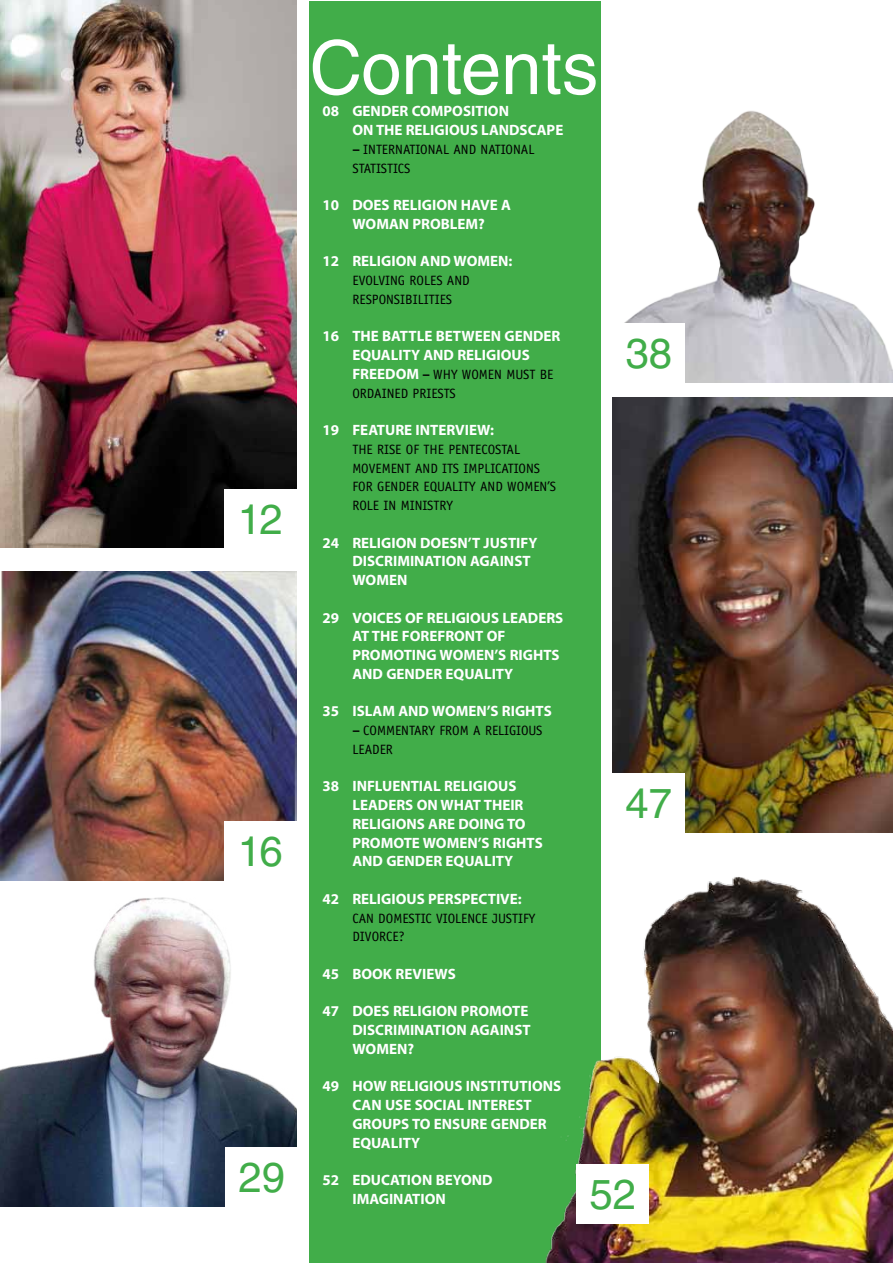
<style>
.page{position:relative;width:893px;height:1263px;background:#fff}
.page>*{position:absolute;margin:0;border:0;box-sizing:border-box;transform-origin:0 0}
.t1{font:74.4px "Helvetica LT Std";color:#fff}
.t2{font:42px "Helvetica LT Std";color:#41ad49}
.t3{font:700 15px/18.8px "Myriad Pro";color:#fff}
.t4{font:13.5px/18.8px "Officina Sans Std";color:#000}
.s1{font-family:"Myriad Pro";font-weight:700;font-size:15px}
</style>
<div class="page">
<div style="left:310px;top:2px;width:291px;height:1261px;background:#41ad49"></div>
<img style="left:0;top:0;width:1px;height:1207px">
<img style="left:1px;top:1px;width:295px;height:546px">
<img style="left:1px;top:571px;width:295px;height:309px">
<img style="left:1px;top:897px;width:295px;height:309px">
<img style="left:624px;top:111px;width:269px;height:271px">
<img style="left:613px;top:398px;width:280px;height:435px">
<img style="left:545px;top:876px;width:348px;height:387px">
<div style="left:224px;top:489px;width:72px;height:59px;background:#fff"></div>
<div style="left:613px;top:323px;width:72px;height:59px;background:#fff"></div>
<div style="left:613px;top:774px;width:72px;height:59px;background:#fff"></div>
<div style="left:577px;top:1164px;width:72px;height:59px;background:#fff"></div>
<div style="left:224px;top:821px;width:72px;height:59px;background:#fff"></div>
<div style="left:226px;top:1147px;width:72px;height:59px;background:#fff"></div>
<h2 class="t2" style="left:238px;top:495px;width:47px">12</h2>
<h2 class="t2" style="left:238px;top:827px;width:47px">16</h2>
<h2 class="t2" style="left:238px;top:1152px;width:48px">29</h2>
<h1 class="t1" style="left:310px;top:25px;width:290px">Contents</h1>
<p class="t3" style="left:322px;top:101px;width:28px">08 GENDE</p>
<p class="t3" style="left:399px;top:101px;width:62px">R COM POSITION</p>
<p class="t3" style="left:352px;top:120px;width:34px">ON THE</p>
<p class="t3" style="left:406px;top:120px;width:18px">RELIGIO</p>
<p class="t3" style="left:460px;top:120px;width:50px">US LANDS</p>
<p class="t3" style="left:528px;top:120px;width:36px">CAPE</p>
<p class="t4" style="left:352px;top:140px;width:183px"><span class="s1">–</span> INTERNATIONAL AND NATIONAL<br>STATISTICS</p>
<p class="t3" style="left:322px;top:195px;width:28px">10 DOES</p>
<p class="t3" style="left:393px;top:195px;width:18px">RELIGION</p>
<p class="t3" style="left:461px;top:195px;width:52px">HAVE A</p>
<p class="t3" style="left:352px;top:214px;width:108px">WOMAN PROBLEM</p>
<p class="t3" style="left:478px;top:214px;width:8px">?</p>
<p class="t3" style="left:322px;top:251px;width:48px">12 RELIGION</p>
<p class="t3" style="left:420px;top:251px;width:58px">AND WOMEN</p>
<p class="t3" style="left:509px;top:251px;width:5px">:</p>
<p class="t4" style="left:352px;top:271px;width:119px">EVOLVING ROLES AND<br>RESPONSIBILITIES</p>
<p class="t3" style="left:322px;top:326px;width:40px">16 THE</p>
<p class="t3" style="left:382px;top:326px;width:27px">BATTLE</p>
<p class="t3" style="left:436px;top:326px;width:49px">BETWEEN</p>
<p class="t3" style="left:504px;top:326px;width:11px">GENDE</p>
<p class="t3" style="left:551px;top:326px;width:10px">R</p>
<p class="t3" style="left:352px;top:345px;width:123px">EQUALITY AND RELIGIO</p>
<p class="t3" style="left:511px;top:345px;width:19px">US</p>
<p class="t3" style="left:352px;top:364px;width:28px">FREEDOM</p>
<p class="t4" style="left:352px;top:365px;width:203px;text-indent:70px"><span class="s1">–</span> WHY WOMEN MUST BE<br>ORDAINED PRIESTS</p>
<p class="t3" style="left:322px;top:420px;width:102px">19 FEATURE INTE</p>
<p class="t3" style="left:446px;top:420px;width:49px">RVIEW:</p>
<p class="t4" style="left:352px;top:440px;width:205px">THE RISE OF THE PENTECOSTAL<br>MOVEMENT AND ITS IMPLICATIONS<br>FOR GENDER EQUALITY AND WOMEN’S<br>ROLE IN MINISTRY</p>
<p class="t3" style="left:322px;top:533px;width:48px">24 RELIGION</p>
<p class="t3" style="left:420px;top:533px;width:11px">DOESN</p>
<p class="t3" style="left:468px;top:533px;width:71px">’T JUSTIFY</p>
<p class="t3" style="left:352px;top:551px;width:50px">DISCRIMIN</p>
<p class="t3" style="left:425px;top:551px;width:18px">ATION</p>
<p class="t3" style="left:470px;top:551px;width:38px">AGAINST</p>
<p class="t3" style="left:352px;top:570px;width:25px">WOMEN</p>
<p class="t3" style="left:322px;top:608px;width:122px">29 VOICES OF RELIGIO</p>
<p class="t3" style="left:481px;top:608px;width:83px">US LEADERS</p>
<p class="t3" style="left:352px;top:626px;width:30px">AT THE</p>
<p class="t3" style="left:402px;top:626px;width:63px">FOREFRONT</p>
<p class="t3" style="left:487px;top:626px;width:20px">OF</p>
<p class="t3" style="left:352px;top:645px;width:28px">PROMOTING</p>
<p class="t3" style="left:440px;top:645px;width:25px">WOMEN</p>
<p class="t3" style="left:495px;top:645px;width:33px">’S RIGHTS</p>
<p class="t3" style="left:352px;top:664px;width:45px">AND GENDE</p>
<p class="t3" style="left:433px;top:664px;width:81px">R EQUALITY</p>
<p class="t3" style="left:322px;top:701px;width:134px">35 ISLAM AND WOMEN</p>
<p class="t3" style="left:487px;top:701px;width:33px">’S RIGHTS</p>
<p class="t4" style="left:352px;top:721px;width:192px"><span class="s1">–</span> COMMENTARY FROM A RELIGIOUS<br>LEADER</p>
<p class="t3" style="left:322px;top:776px;width:79px">38 INFLUENTI</p>
<p class="t3" style="left:423px;top:776px;width:39px">AL RELIGIO</p>
<p class="t3" style="left:498px;top:776px;width:19px">US</p>
<p class="t3" style="left:352px;top:795px;width:140px">LEADERS ON WHATTHEI</p>
<p class="t3" style="left:515px;top:795px;width:10px">R</p>
<p class="t3" style="left:352px;top:814px;width:18px">RELIGIONS</p>
<p class="t3" style="left:428px;top:814px;width:40px">ARE DOING</p>
<p class="t3" style="left:507px;top:814px;width:10px">TO</p>
<p class="t3" style="left:352px;top:833px;width:29px">PROMOTE</p>
<p class="t3" style="left:423px;top:833px;width:25px">WOMEN</p>
<p class="t3" style="left:478px;top:833px;width:33px">’S RIGHTS</p>
<p class="t3" style="left:352px;top:851px;width:45px">AND GENDE</p>
<p class="t3" style="left:433px;top:851px;width:81px">R EQUALITY</p>
<p class="t3" style="left:322px;top:889px;width:48px">42 RELIGIO</p>
<p class="t3" style="left:406px;top:889px;width:117px">US PERSPECTIVE:</p>
<p class="t4" style="left:352px;top:909px;width:184px">CAN DOMESTIC VIOLENCE JUSTIFY<br>DIVORCE?</p>
<p class="t3" style="left:322px;top:964px;width:134px">45 BOOK REVIEWS</p>
<p class="t3" style="left:322px;top:1001px;width:28px">47 DOES</p>
<p class="t3" style="left:393px;top:1001px;width:18px">RELIGION</p>
<p class="t3" style="left:461px;top:1001px;width:29px">PROMOTE</p>
<p class="t3" style="left:352px;top:1020px;width:50px">DISCRIMIN</p>
<p class="t3" style="left:425px;top:1020px;width:18px">ATION</p>
<p class="t3" style="left:470px;top:1020px;width:38px">AGAINST</p>
<p class="t3" style="left:352px;top:1039px;width:25px">WOMEN</p>
<p class="t3" style="left:407px;top:1039px;width:8px">?</p>
<p class="t3" style="left:322px;top:1076px;width:32px">49 HO</p>
<p class="t3" style="left:373px;top:1076px;width:34px">W RELIGIO</p>
<p class="t3" style="left:444px;top:1076px;width:30px">US INSTIT</p>
<p class="t3" style="left:509px;top:1076px;width:20px">UTIONS</p>
<p class="t3" style="left:352px;top:1095px;width:124px">CAN USE SOCIAL INTE</p>
<p class="t3" style="left:352px;top:1095px;width:164px;text-indent:146px">REST<br>GROUPS TO ENSURE GENDE</p>
<p class="t3" style="left:538px;top:1114px;width:10px">R</p>
<h2 class="t2" style="left:625px;top:328px;width:48px">38</h2>
<h2 class="t2" style="left:625px;top:779px;width:48px">47</h2>
<p class="t3" style="left:352px;top:1133px;width:69px">EQUALITY</p>
<p class="t3" style="left:322px;top:1170px;width:29px">52 ED</p>
<p class="t3" style="left:371px;top:1170px;width:37px">UCATION</p>
<p class="t3" style="left:436px;top:1170px;width:37px">BEYOND</p>
<p class="t3" style="left:352px;top:1189px;width:69px">IMAGIN ATION</p>
<h2 class="t2" style="left:589px;top:1170px;width:48px">52</h2>
</div>
